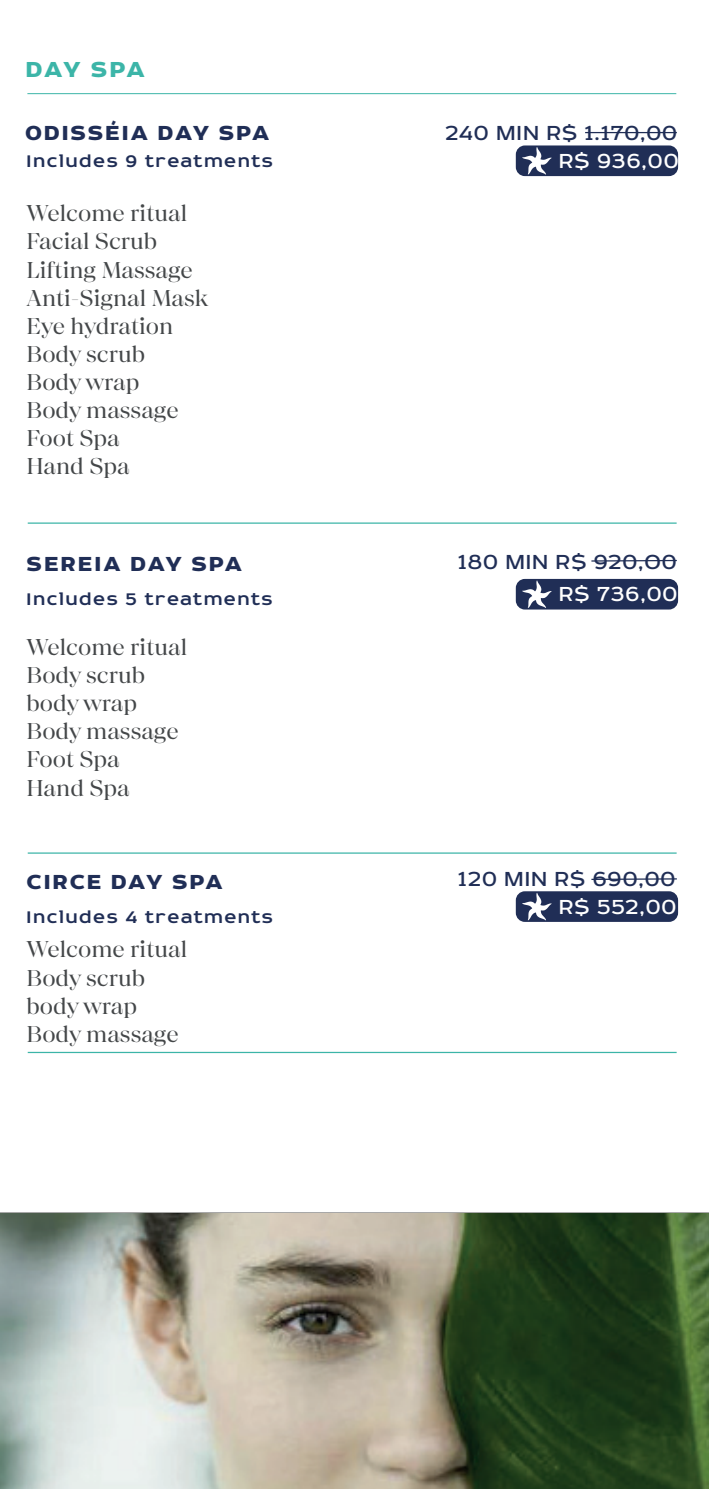
<style>
.page{position:relative;width:709px;height:1489px;background:#fff}
.page>*{position:absolute;margin:0;border:0;box-sizing:border-box;transform-origin:0 0}
.t1{font:900 25px "Echoes Sans";letter-spacing:.03em;color:#3cb5a8}
.t2{font:23.5px/28px "Chiaroscura TRIAL";color:#444749}
.t3{font:23.5px "Echoes Sans";letter-spacing:.04em;color:#202e56}
.t4{font:900 23.5px "Echoes Sans";letter-spacing:.08em;color:#202e56}
.t5{font:23.5px "Echoes Sans";letter-spacing:.04em;color:#fff}
.t6{font:500 19.25px "Echoes Sans";letter-spacing:.08em;color:#202e56}
</style>
<div class="page">
<hr style="left:27px;top:93px;width:649px;height:1px;background:#3cb5a8">
<img style="left:0;top:1213px;width:709px;height:275px">
<div style="left:516px;top:145px;width:162px;height:31px;background:#202e56;border-radius:9px"></div>
<svg style="left:522px;top:147px;width:29px;height:28px"></svg>
<hr style="left:585px;top:132px;width:92px;height:1px;background:#202e56">
<hr style="left:28px;top:522px;width:648px;height:1px;background:#3cb5a8">
<div style="left:516px;top:579px;width:162px;height:30px;background:#202e56;border-radius:9px"></div>
<svg style="left:522px;top:580px;width:29px;height:28px"></svg>
<hr style="left:591px;top:560px;width:86px;height:1px;background:#202e56">
<hr style="left:28px;top:852px;width:648px;height:1px;background:#3cb5a8">
<hr style="left:28px;top:1051px;width:648px;height:2px;background:#3cb5a8">
<div style="left:516px;top:891px;width:162px;height:30px;background:#202e56;border-radius:9px"></div>
<svg style="left:522px;top:893px;width:29px;height:27px"></svg>
<hr style="left:591px;top:878px;width:86px;height:2px;background:#202e56">
<p class="t1" style="left:25px;top:54px;width:121px">DAY SPA</p>
<p class="t4" style="left:25px;top:119px;width:246px">ODISSÉIA DAY SPA</p>
<p class="t6" style="left:27px;top:150px;width:248px">Includes 9 treatments</p>
<p class="t2" style="left:27px;top:200px;width:183px">Welcome ritual<br>Facial Scrub<br>Lifting Massage<br>Anti-Signal Mask<br>Eye hydration<br>Body scrub<br>Body wrap<br>Body massage<br>Foot Spa<br>Hand Spa</p>
<p class="t4" style="left:27px;top:550px;width:217px">SEREIA DAY SPA</p>
<p class="t6" style="left:27px;top:588px;width:247px">Includes 5 treatments</p>
<p class="t2" style="left:27px;top:633px;width:162px">Welcome ritual<br>Body scrub body wrap<br>Body massage<br>Foot Spa<br>Hand Spa</p>
<p class="t4" style="left:27px;top:867px;width:198px">CIRCE DAY SPA</p>
<p class="t6" style="left:27px;top:905px;width:248px">Includes 4 treatments</p>
<p class="t2" style="left:27px;top:936px;width:162px">Welcome ritual<br>Body scrub body wrap<br>Body massage</p>
<p class="t3" style="left:445px;top:120px;width:233px">240 MIN R$ 1.170,00</p>
<p class="t5" style="left:559px;top:148px;width:121px">R$ 936,00</p>
<p class="t3" style="left:458px;top:548px;width:220px">180 MIN R$ 920,O0</p>
<p class="t5" style="left:559px;top:581px;width:120px">R$ 736,00</p>
<p class="t3" style="left:458px;top:865px;width:219px">120 MIN R$ 690,00</p>
<p class="t5" style="left:559px;top:893px;width:119px">R$ 552,00</p>
</div>
